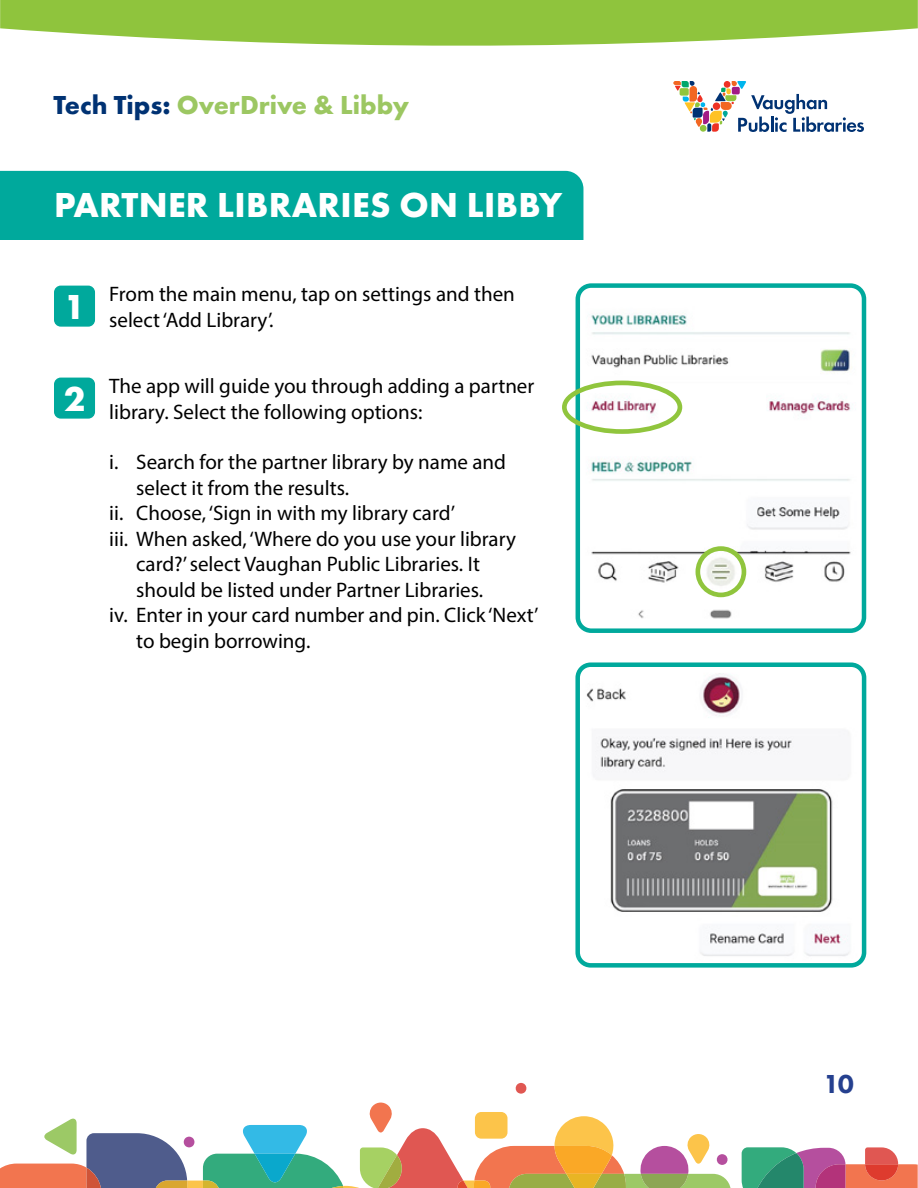
<style>
.page{position:relative;width:918px;height:1188px;background:#fff}
.page>*{position:absolute;margin:0;border:0;box-sizing:border-box;transform-origin:0 0}
.t1{font:700 36px "Futura PT";letter-spacing:.01em;color:#fff}
.t2{font:700 27px "Futura PT";color:#9cc762}
.t3{font:800 27px "Futura PT";color:#25408f}
.t4{font:21px/25.2px "Myriad Pro";color:#000}
.s1{color:#003273}
</style>
<div class="page">
<svg style="left:515px;top:1083px;width:12px;height:11px"></svg>
<svg style="left:742px;top:1147px;width:175px;height:41px;background:#a18481"></svg>
<svg style="left:1px;top:1103px;width:730px;height:85px"></svg>
<svg style="left:673px;top:81px;width:191px;height:51px"></svg>
<svg style="left:0;top:0;width:918px;height:46px;background:#9dcb56"></svg>
<div style="left:0;top:171px;width:583px;height:69px;background:#00a99c"></div>
<div style="left:54px;top:286px;width:41px;height:41px;background:#00a99c;border-radius:7px"></div>
<div style="left:54px;top:378px;width:41px;height:41px;background:#00a99c;border-radius:7px"></div>
<img style="left:581px;top:288px;width:280px;height:340px">
<div style="left:576px;top:283px;width:290px;height:350px;border:4px solid #00a99c;border-radius:14px"></div>
<img style="left:580px;top:667px;width:281px;height:296px">
<div style="left:575px;top:662px;width:291px;height:306px;border:4px solid #00a99c;border-radius:13px"></div>
<div style="left:562px;top:381px;width:120px;height:53px;border:5px solid #90c53d;border-radius:50%"></div>
<div style="left:696px;top:546px;width:50px;height:51px;border:5px solid #90c53d;border-radius:50%"></div>
<p class="t2" style="left:53px;top:88px;width:357px"><span class="s1">Tech Tips:</span> OverDrive &amp; Libby</p>
<h1 class="t1" style="left:54px;top:181px;width:510px">PARTNER LIBRARIES ON LIBBY</h1>
<h1 class="t1" style="left:64px;top:284px;width:23px">1</h1>
<h1 class="t1" style="left:64px;top:376px;width:23px">2</h1>
<p class="t4" style="left:109px;top:281px;width:407px">From the main menu, tap on settings and then select ‘Add Library’.</p>
<p class="t4" style="left:109px;top:373px;width:427px">The app will guide you through adding a partner library. Select the following options:</p>
<p class="t4" style="left:109px;top:449px;width:398px">i. Search for the partner library by name and</p>
<p class="t4" style="left:136px;top:475px;width:214px">select it from the results.</p>
<p class="t4" style="left:109px;top:500px;width:347px">ii. Choose, ‘Sign in with my library card’</p>
<p class="t4" style="left:109px;top:526px;width:408px">iii. When asked, ‘Where do you use your library</p>
<p class="t4" style="left:136px;top:551px;width:345px">card?’ select Vaughan Public Libraries. It</p>
<p class="t4" style="left:136px;top:577px;width:349px">should be listed under Partner Libraries.</p>
<p class="t4" style="left:109px;top:602px;width:431px">iv. Enter in your card number and pin. Click ‘Next’</p>
<p class="t4" style="left:136px;top:628px;width:176px">to begin borrowing.</p>
<p class="t3" style="left:824px;top:1067px;width:32px">10</p>
</div>
